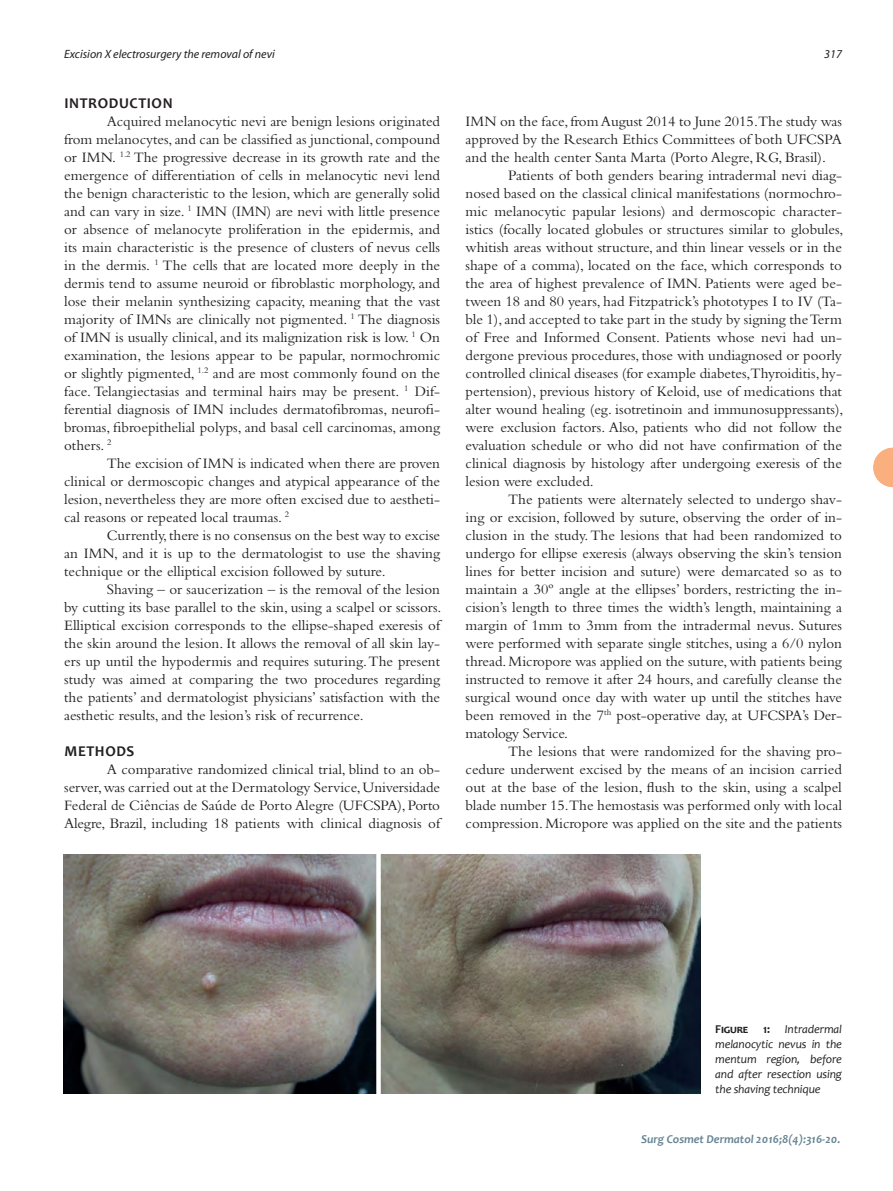
<style>
.page{position:relative;width:893px;height:1191px;background:#fff}
.page>*{position:absolute;margin:0;border:0;box-sizing:border-box;transform-origin:0 0}
.t1{font:15px/18px "Bembo";color:#231f20;text-align:justify}
.Surgical-PT_-_2016{font:700 15px "Candara";letter-spacing:.04em;color:#231f20}
.t2{font:italic 12px/15px "Candara";letter-spacing:-.01em;color:#231f20;text-align:justify}
.t3{font:italic 12px "Myriad";color:#231f20}
.t4{font:italic 700 12px "Candara";color:#678593}
.s1{font-weight:700;font-style:normal}
</style>
<div class="page">
<svg style="left:873px;top:448px;width:20px;height:39px"></svg>
<img style="left:64px;top:854px;width:636px;height:239px">
<div style="left:376px;top:850px;width:5px;height:251px;background:#fff"></div>
<p class="t3" style="left:64px;top:48px;width:212px">Excision X electrosurgery the removal of nevi</p>
<p class="t3" style="left:824px;top:48px;width:19px">317</p>
<p class="Surgical-PT_-_2016" style="left:64px;top:94px;width:110px">INTRODUCTION</p>
<p class="t1" style="left:64px;top:112px;width:377px;text-indent:43px">Acquired melanocytic nevi are benign lesions originated from melanocytes, and can be classified as junctional, compound or IMN. <sup>1.2</sup> The progressive decrease in its growth rate and the emergence of differentiation of cells in melanocytic nevi lend the benign characteristic to the lesion, which are generally solid and can vary in size. <sup>1</sup> IMN (IMN) are nevi with little presence or absence of melanocyte proliferation in the epidermis, and its main characteristic is the presence of clusters of nevus cells in the dermis. <sup>1</sup> The cells that are located more deeply in the dermis tend to assume neuroid or fibroblastic morphology, and lose their melanin synthesizing capacity, meaning that the vast majority of IMNs are clinically not pigmented. <sup>1</sup> The diagnosis of IMN is usually clinical, and its malignization risk is low. <sup>1</sup> On examination, the lesions appear to be papular, normochromic or slightly pigmented, <sup>1.2</sup> and are most commonly found on the face. Telangiectasias and terminal hairs may be present. <sup>1</sup> Dif&shy;ferential diagnosis of IMN includes dermatofibromas, neurofi&shy;bromas, fibroepithelial polyps, and basal cell carcinomas, among others. <sup>2</sup></p>
<p class="t1" style="left:64px;top:454px;width:377px;text-indent:43px">The excision of IMN is indicated when there are proven clinical or dermoscopic changes and atypical appearance of the lesion, nevertheless they are more often excised due to aestheti&shy;cal reasons or repeated local traumas. <sup>2</sup></p>
<p class="t1" style="left:64px;top:526px;width:377px;text-indent:43px">Currently, there is no consensus on the best way to excise an IMN, and it is up to the dermatologist to use the shaving technique or the elliptical excision followed by suture.</p>
<p class="t1" style="left:64px;top:580px;width:379px;text-indent:43px">Shaving – or saucerization – is the removal of the lesion by cutting its base parallel to the skin, using a scalpel or scissors.<br>Elliptical excision corresponds to the ellipse-shaped exeresis of the skin around the lesion. It allows the removal of all skin lay&shy;ers up until the hypodermis and requires suturing. The present study was aimed at comparing the two procedures regarding the patients’ and dermatologist physicians’ satisfaction with the aesthetic results, and the lesion’s risk of recurrence.</p>
<p class="Surgical-PT_-_2016" style="left:64px;top:742px;width:72px">METHODS</p>
<p class="t1" style="left:64px;top:760px;width:377px;text-indent:43px">A comparative randomized clinical trial, blind to an ob&shy;server, was carried out at the Dermatology Service, Universidade Federal de Ciências de Saúde de Porto Alegre (UFCSPA), Porto Alegre, Brazil, including 18 patients with clinical diagnosis of</p>
<p class="t1" style="left:466px;top:112px;width:378px">IMN on the face, from August 2014 to June 2015.The study was approved by the Research Ethics Committees of both UFCSPA and the health center Santa Marta (Porto Alegre, RG, Brasil).</p>
<p class="t1" style="left:466px;top:166px;width:379px;text-indent:43px">Patients of both genders bearing intradermal nevi diag&shy;nosed based on the classical clinical manifestations (normochro&shy;mic melanocytic papular lesions) and dermoscopic character&shy;istics (focally located globules or structures similar to globules, whitish areas without structure, and thin linear vessels or in the shape of a comma), located on the face, which corresponds to the area of highest prevalence of IMN. Patients were aged be&shy;tween 18 and 80 years, had Fitzpatrick’s phototypes I to IV (Ta&shy;ble 1), and accepted to take part in the study by signing the Term of Free and Informed Consent. Patients whose nevi had un&shy;dergone previous procedures, those with undiagnosed or poorly controlled clinical diseases (for example diabetes,Thyroiditis, hy&shy;pertension), previous history of Keloid, use of medications that alter wound healing (eg. isotretinoin and immunosuppressants), were exclusion factors. Also, patients who did not follow the evaluation schedule or who did not have confirmation of the clinical diagnosis by histology after undergoing exeresis of the lesion were excluded.</p>
<p class="t1" style="left:466px;top:490px;width:378px;text-indent:43px">The patients were alternately selected to undergo shav&shy;ing or excision, followed by suture, observing the order of in&shy;clusion in the study. The lesions that had been randomized to undergo for ellipse exeresis (always observing the skin’s tension lines for better incision and suture) were demarcated so as to maintain a 30º angle at the ellipses’ borders, restricting the in&shy;cision’s length to three times the width’s length, maintaining a margin of 1mm to 3mm from the intradermal nevus. Sutures were performed with separate single stitches, using a 6/0 nylon thread. Micropore was applied on the suture, with patients being instructed to remove it after 24 hours, and carefully cleanse the surgical wound once day with water up until the stitches have been removed in the 7<sup>th</sup> post-operative day, at UFCSPA’s Der&shy;matology Service.</p>
<p class="t1" style="left:466px;top:742px;width:378px;text-indent:43px">The lesions that were randomized for the shaving pro&shy;cedure underwent excised by the means of an incision carried out at the base of the lesion, flush to the skin, using a scalpel blade number 15.The hemostasis was performed only with local compression. Micropore was applied on the site and the patients</p>
<p class="t2" style="left:715px;top:1021px;width:128px"><span class="s1">Figure 1:</span> Intradermal melanocytic nevus in the mentum region, before and after resection using the shaving technique</p>
<p class="t4" style="left:641px;top:1131px;width:201px">Surg Cosmet Dermatol 2016;8(4):316-20.</p>
</div>
